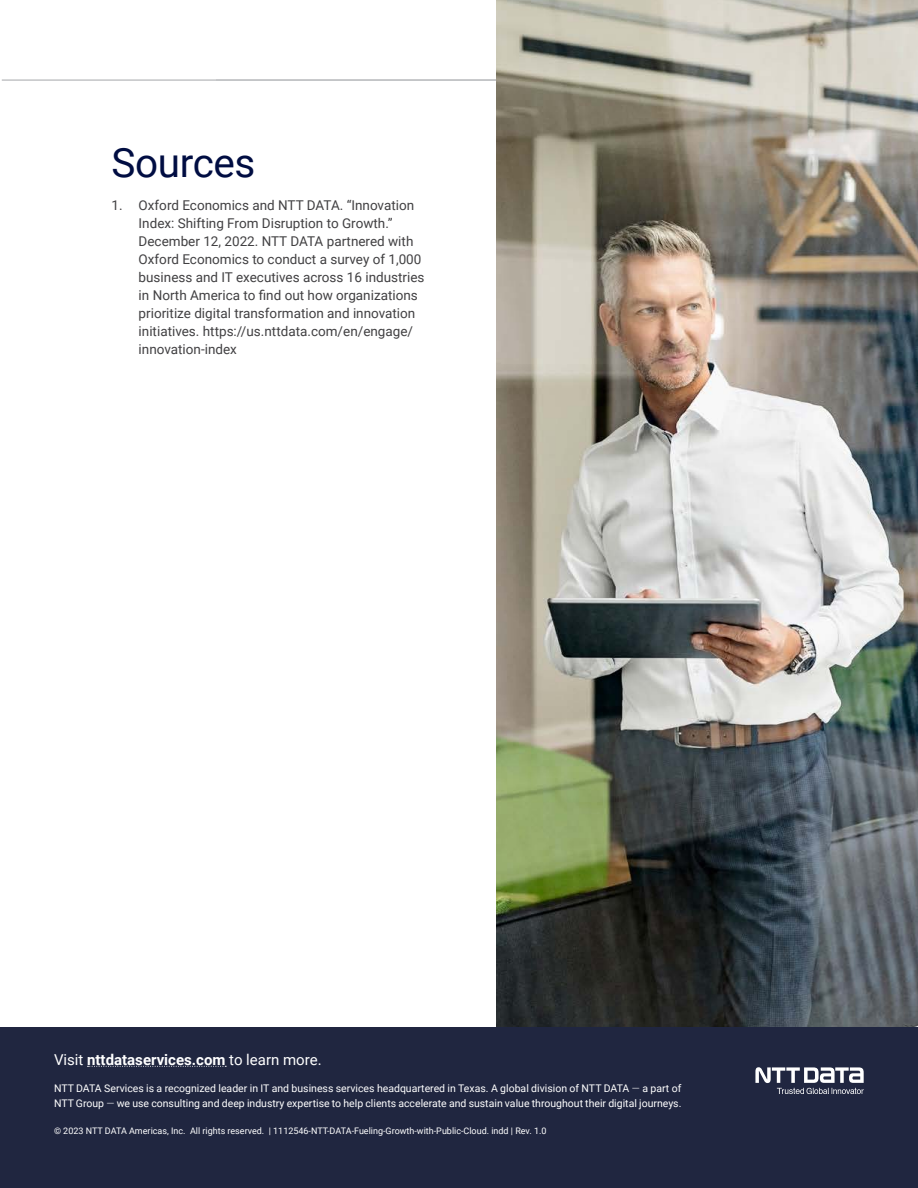
<style>
.page{position:relative;width:918px;height:1188px;background:#fff}
.page>*{position:absolute;margin:0;border:0;box-sizing:border-box;transform-origin:0 0}
.Body_Heading_1{font:40.5px "Roboto";letter-spacing:-.01em;color:#000d42}
.t1{font:700 15px "Roboto";color:#fff}
.t2{font:13.5px/18px "Roboto";color:#414042}
.t3{font:10.5px/15px "Roboto";color:#fff}
.t4{font:9px "Roboto";color:#fff}
.s1{font-weight:400}
.s2{font-weight:300}
</style>
<div class="page">
<hr style="left:2px;top:79px;width:916px;height:2px;background:#c2c4c6">
<img style="left:497px;top:0;width:421px;height:1027px">
<div style="left:0;top:1027px;width:918px;height:161px;background:#202640"></div>
<svg style="left:755px;top:1067px;width:109px;height:27px"></svg>
<svg style="left:88px;top:1066px;width:138px;height:1px"></svg>
<p class="Body_Heading_1" style="left:112px;top:134px;width:145px">Sources</p>
<p class="t2" style="left:139px;top:196px;width:287px;text-indent:-27px">1. Oxford Economics and NTT DATA. “Innovation Index: Shifting From Disruption to Growth.” December 12, 2022. NTT DATA partnered with Oxford Economics to conduct a survey of 1,000 business and IT executives across 16 industries in North America to find out how organizations prioritize digital transformation and innovation initiatives. https://us.nttdata.com/en/engage/ innovation-index</p>
<p class="t1" style="left:54px;top:1049px;width:269px"><span class="s1">Visit</span> nttdataservices.com <span class="s1">to learn more.</span></p>
<p class="t3" style="left:54px;top:1081px;width:629px">NTT DATA Services is a recognized leader in IT and business services headquartered in Texas. A global division of NTT DATA <span class="s2">—</span> a part of<br>NTT Group <span class="s2">—</span> we use consulting and deep industry expertise to help clients accelerate and sustain value throughout their digital journeys.</p>
<p class="t4" style="left:54px;top:1124px;width:494px">© 2023 NTT DATA Americas, Inc. All rights reserved. | 1112546-NTT-DATA-Fueling-Growth-with-Public-Cloud. indd | Rev. 1.0</p>
</div>
